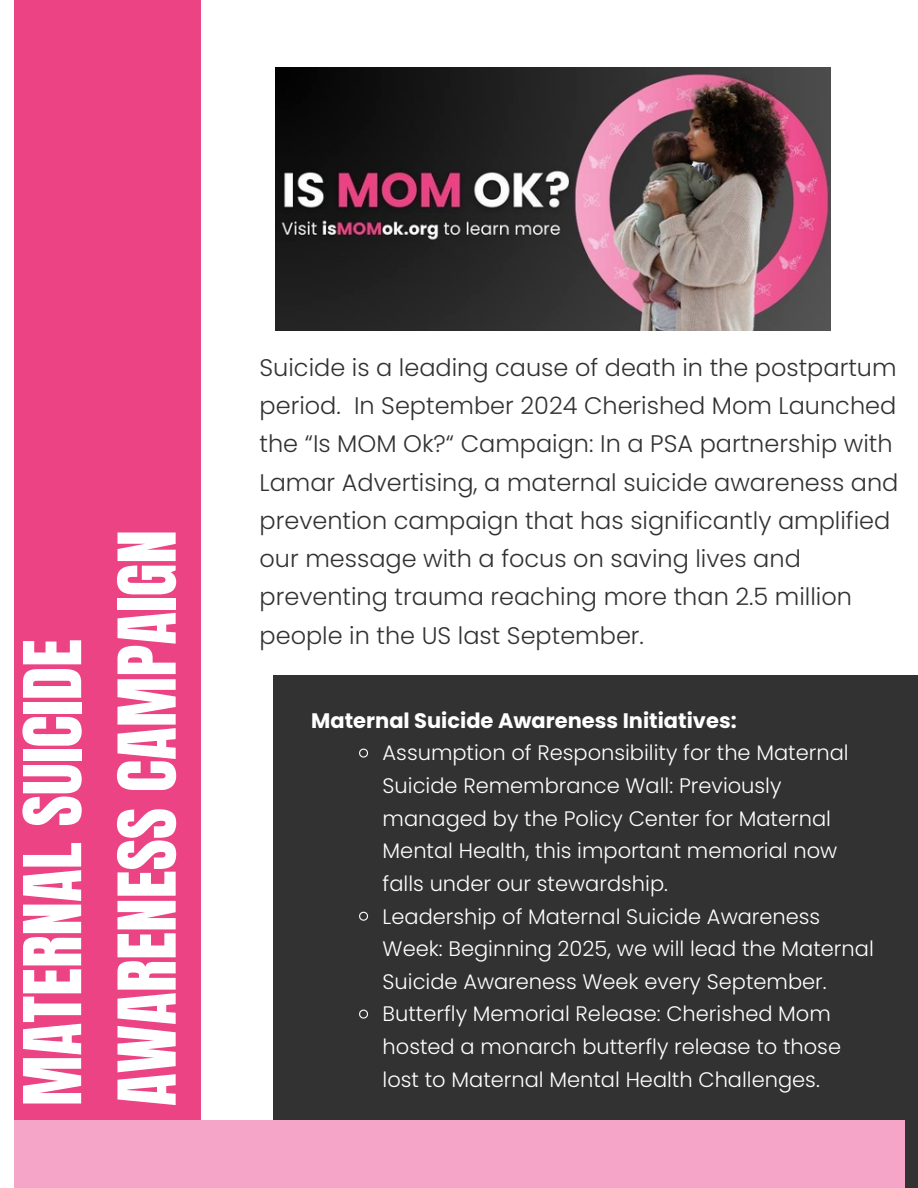
<style>
.page{position:relative;width:918px;height:1188px;background:#fff}
.page>*{position:absolute;margin:0;border:0;box-sizing:border-box;transform-origin:0 0}
.t1{font:67.8px "Anton";color:#fff}
.t2{font:300 24px/38.2px "Poppins";color:#323232}
.t3{font:300 21px/32.7px "Poppins";color:#fff}
.t4{font:700 21px "Poppins";color:#fff}
</style>
<div class="page">
<div style="left:14px;top:0;width:186px;height:1188px;background:#ec4385"></div>
<div style="left:273px;top:676px;width:645px;height:512px;background:#323232"></div>
<div style="left:14px;top:1120px;width:890px;height:68px;background:#f5a6c8"></div>
<svg style="left:359px;top:748px;width:9px;height:10px"></svg>
<svg style="left:359px;top:911px;width:9px;height:10px"></svg>
<svg style="left:359px;top:1009px;width:9px;height:10px"></svg>
<img style="left:276px;top:67px;width:554px;height:263px">
<p class="t1" style="left:4px;top:1106px;width:469px;rotate:-90deg">MATERNAL SUICIDE</p>
<p class="t1" style="left:99px;top:1106px;width:578px;rotate:-90deg">AWARENESS CAMPAIGN</p>
<h1 class="t2" style="left:260px;top:348px;width:640px">Suicide is a leading cause of death in the postpartum period. In September 2024 Cherished Mom Launched the “Is MOM Ok?“ Campaign: In a PSA partnership with Lamar Advertising, a maternal suicide awareness and prevention campaign that has significantly amplified our message with a focus on saving lives and preventing trauma reaching more than 2.5 million people in the US last September.</h1>
<p class="t4" style="left:311px;top:706px;width:427px">Maternal Suicide Awareness Initiatives:</p>
<h2 class="t3" style="left:383px;top:737px;width:468px">Assumption of Responsibility for the Maternal Suicide Remembrance Wall: Previously managed by the Policy Center for Maternal Mental Health, this important memorial now falls under our stewardship.</h2>
<h3 class="t3" style="left:383px;top:900px;width:493px">Leadership of Maternal Suicide Awareness<br>Week: Beginning 2025, we will lead the Maternal<br>Suicide Awareness Week every September.</h3>
<p class="t3" style="left:383px;top:998px;width:460px">Butterfly Memorial Release: Cherished Mom hosted a monarch butterfly release to those</p>
<p class="t3" style="left:383px;top:1063px;width:439px">lost to Maternal Mental Health Challenges.</p>
</div>
